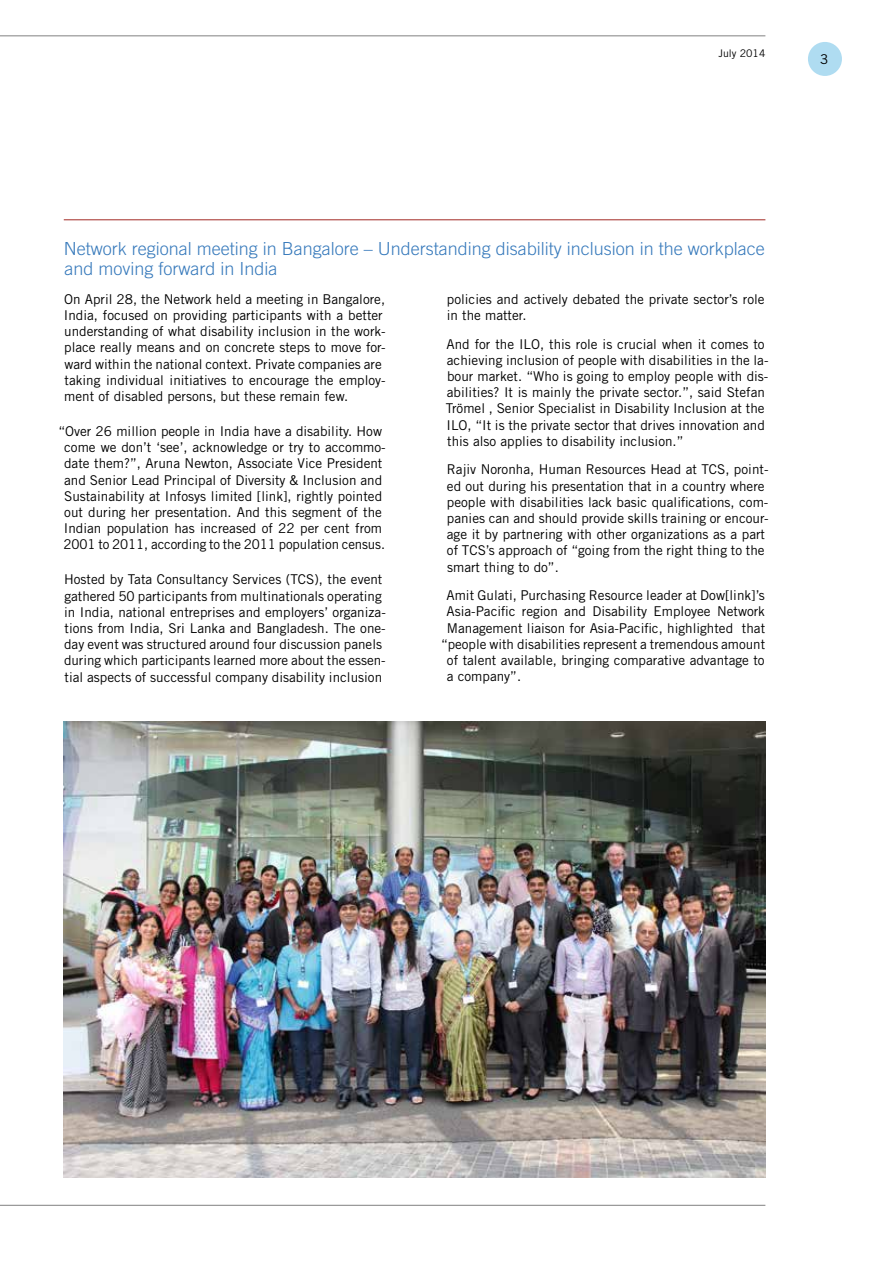
<style>
.page{position:relative;width:893px;height:1263px;background:#fff}
.page>*{position:absolute;margin:0;border:0;box-sizing:border-box;transform-origin:0 0}
.t1{font:300 18px/19.5px "Trade Gothic LT Std";color:#3679bb}
.t2{font:13.5px/16.2px "Trade Gothic LT Std";color:#000}
.t3{font:10.5px "Trade Gothic LT Std";color:#000}
</style>
<div class="page">
<hr style="left:0;top:35px;width:765px;height:1px;background:#818181">
<hr style="left:0;top:1205px;width:765px;height:1px;background:#818181">
<div style="left:808px;top:42px;width:34px;height:34px;background:#afdcf1;border-radius:50%"></div>
<hr style="left:64px;top:219px;width:701px;height:1px;background:#a22a25">
<img style="left:64px;top:722px;width:701px;height:456px">
<p class="t3" style="left:718px;top:47px;width:48px">July 2014</p>
<p class="t2" style="left:820px;top:51px;width:10px">3</p>
<h1 class="t1" style="left:64px;top:239px;width:702px">Network regional meeting in Bangalore – Understanding disability inclusion in the workplace and moving forward in India</h1>
<p class="t2" style="left:64px;top:291px;width:323px">On April 28, the Network held a meeting in Bangalore, India, focused on providing participants with a better understanding of what disability inclusion in the work&shy;place really means and on concrete steps to move for&shy;ward within the national context. Private companies are taking individual initiatives to encourage the employ&shy;ment of disabled persons, but these remain few.</p>
<p class="t2" style="left:58px;top:423px;width:329px;text-align:center">“Over 26 million people in India have a disability. How come we don’t ‘see’, acknowledge or try to accommo&shy;date them?”, Aruna Newton, Associate Vice President and Senior Lead Principal of Diversity &amp; Inclusion and Sustainability at Infosys limited [link], rightly pointed out during her presentation. And this segment of the Indian population has increased of 22 per cent from 2001 to 2011, according to the 2011 population census.</p>
<p class="t2" style="left:64px;top:571px;width:323px">Hosted by Tata Consultancy Services (TCS), the event gathered 50 participants from multinationals operating in India, national entreprises and employers’ organiza&shy;tions from India, Sri Lanka and Bangladesh. The one&shy;day event was structured around four discussion panels during which participants learned more about the essen&shy;tial aspects of successful company disability inclusion</p>
<p class="t2" style="left:447px;top:291px;width:319px">policies and actively debated the private sector’s role in the matter.</p>
<p class="t2" style="left:446px;top:335px;width:324px">And for the ILO, this role is crucial when it comes to achieving inclusion of people with disabilities in the la&shy;bour market. “Who is going to employ people with dis&shy;abilities? It is mainly the private sector.”, said Stefan Trömel , Senior Specialist in Disability Inclusion at the ILO, “It is the private sector that drives innovation and this also applies to disability inclusion.”</p>
<p class="t2" style="left:447px;top:461px;width:323px">Rajiv Noronha, Human Resources Head at TCS, point&shy;ed out during his presentation that in a country where people with disabilities lack basic qualifications, com&shy;panies can and should provide skills training or encour&shy;age it by partnering with other organizations as a part of TCS’s approach of “going from the right thing to the smart thing to do”.</p>
<p class="t2" style="left:446px;top:587px;width:320px">Amit Gulati, Purchasing Resource leader at Dow[link]’s</p>
<p class="t2" style="left:446px;top:603px;width:320px">Asia-Pacific region and Disability Employee Network</p>
<p class="t2" style="left:447px;top:620px;width:320px">Management liaison for Asia-Pacific, highlighted that</p>
<p class="t2" style="left:441px;top:636px;width:325px">“people with disabilities represent a tremendous amount</p>
<p class="t2" style="left:447px;top:652px;width:319px">of talent available, bringing comparative advantage to</p>
<p class="t2" style="left:447px;top:668px;width:76px">a company”.</p>
</div>
